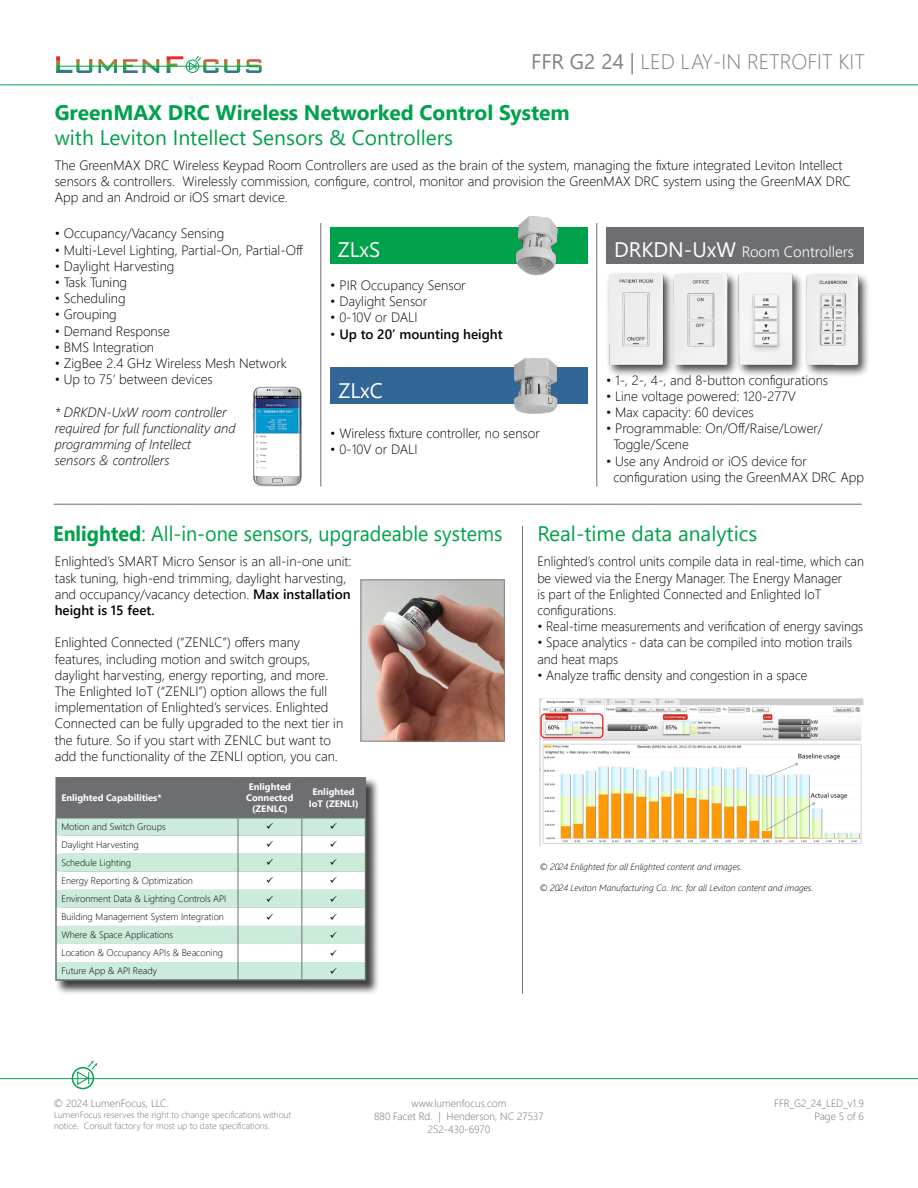
<style>
.page{position:relative;width:918px;height:1188px;background:#fff}
.page>*{position:absolute;margin:0;border:0;box-sizing:border-box;transform-origin:0 0}
.t1{font:21px "Segoe UI";color:#00a14b}
.t2{font:21px "Segoe UI";color:#00a14b;scale:.94 1}
.t3{font:700 21px "Segoe UI";color:#00a14b}
.t4{font:300 21px "Segoe UI";color:#808285}
.t5{font:21px "Segoe UI";color:#fff}
.t6{font:300 15px "Segoe UI";color:#fff}
.t7{font:300 13.5px/16.2px "Segoe UI";color:#000}
.t8{font:300 13.5px/16.2px "Segoe UI";color:#000;scale:.96 1}
.t9{font:italic 300 13.5px/16.2px "Segoe UI";color:#000}
.t10{font:600 13.5px "Segoe UI";color:#000}
.t11{font:300 10.5px/12.6px "Segoe UI";color:#6d6e71;text-align:center}
.t12{font:300 9.45px "Segoe UI";color:#000}
.t13{font:700 9.45px/11.2px "Segoe UI";color:#fff;text-align:center}
.t14{font:italic 300 9px "Segoe UI";color:#000}
.t15{font:300 9px/10.8px "Segoe UI";color:#6d6e71}
.s1{font-weight:400}
.s2{font-weight:400;font-size:21px}
.s3{font-weight:300}
.s4{font-weight:700}
.s5{font-weight:600}
</style>
<div class="page">
<svg style="left:56px;top:56px;width:36px;height:17px"></svg>
<svg style="left:98px;top:59px;width:19px;height:14px"></svg>
<svg style="left:123px;top:59px;width:36px;height:14px"></svg>
<svg style="left:167px;top:56px;width:16px;height:17px"></svg>
<svg style="left:246px;top:59px;width:16px;height:14px"></svg>
<div style="left:186px;top:60px;width:13px;height:13px;border:1px solid #00a14b;border-radius:50%"></div>
<hr style="left:57px;top:66px;width:200px;height:1px;background:#00a14b">
<svg style="left:189px;top:56px;width:51px;height:17px"></svg>
<hr style="left:0;top:1078px;width:918px;height:1px;background:#00a14b">
<div style="left:72px;top:1067px;width:22px;height:22px;border:2px solid #00a14b;border-radius:50%"></div>
<svg style="left:77px;top:1060px;width:20px;height:25px"></svg>
<hr style="left:1px;top:85px;width:917px;height:1px;background:#00a14b">
<div style="left:330px;top:227px;width:258px;height:37px;background:#00a14b"></div>
<div style="left:606px;top:227px;width:258px;height:37px;background:#6d6e71"></div>
<div style="left:330px;top:367px;width:258px;height:37px;background:#316696"></div>
<hr style="left:54px;top:504px;width:808px;height:1px;background:#6d6e71">
<hr style="left:321px;top:223px;width:1px;height:264px;background:#6d6e71">
<hr style="left:597px;top:223px;width:1px;height:264px;background:#6d6e71">
<img style="left:515px;top:216px;width:43px;height:60px">
<img style="left:514px;top:358px;width:44px;height:56px">
<div style="left:605px;top:271px;width:266px;height:106px;background:#000;opacity:.75"></div>
<img style="left:606px;top:274px;width:255px;height:91px">
<img style="left:252px;top:386px;width:50px;height:101px">
<hr style="left:522px;top:526px;width:1px;height:468px;background:#6d6e71">
<img style="left:363px;top:582px;width:140px;height:157px">
<div style="left:361px;top:580px;width:144px;height:161px;border:1px solid #808285"></div>
<div style="left:55px;top:777px;width:325px;height:218px;background:#000;opacity:.75"></div>
<hr style="left:55px;top:979px;width:183px;height:2px;background:#6d6e71">
<hr style="left:238px;top:979px;width:64px;height:2px;background:#6d6e71">
<hr style="left:302px;top:979px;width:64px;height:2px;background:#6d6e71">
<hr style="left:55px;top:777px;width:183px;height:1px;background:#6d6e71">
<hr style="left:238px;top:777px;width:64px;height:1px;background:#6d6e71">
<hr style="left:302px;top:777px;width:64px;height:1px;background:#6d6e71">
<img style="left:539px;top:698px;width:325px;height:148px">
<svg style="left:55px;top:778px;width:311px;height:201px"></svg>
<h1 class="t4" style="left:531px;top:42px;width:336px"><span class="s1">FFR G2 24 |</span> LED LAY-IN RETROFIT KIT</h1>
<h1 class="t3" style="left:55px;top:93px;width:516px">GreenMAX DRC Wireless Networked Control System</h1>
<h1 class="t1" style="left:55px;top:118px;width:400px">with Leviton Intellect Sensors &amp; Controllers</h1>
<p class="t7" style="left:55px;top:156px;width:798px">The GreenMAX DRC Wireless Keypad Room Controllers are used as the brain of the system, managing the fixture integrated Leviton Intellect sensors &amp; controllers. Wirelessly commission, configure, control, monitor and provision the GreenMAX DRC system using the GreenMAX DRC<br>App and an Android or iOS smart device.</p>
<h1 class="t5" style="left:338px;top:230px;width:44px">ZLxS</h1>
<p class="t6" style="left:614px;top:238px;width:241px"><span class="s2">DRKDN-UxW</span> Room Controllers</p>
<p class="t7" style="left:55px;top:224px;width:171px">• Occupancy/Vacancy Sensing</p>
<p class="t7" style="left:55px;top:240px;width:250px">• Multi-Level Lighting, Partial-On, Partial-Off</p>
<p class="t7" style="left:55px;top:257px;width:121px">• Daylight Harvesting</p>
<p class="t7" style="left:55px;top:273px;width:74px">• Task Tuning</p>
<p class="t7" style="left:55px;top:289px;width:72px">• Scheduling</p>
<p class="t7" style="left:55px;top:305px;width:64px">• Grouping</p>
<p class="t7" style="left:55px;top:321px;width:117px">• Demand Response</p>
<p class="t7" style="left:55px;top:338px;width:101px">• BMS Integration</p>
<p class="t7" style="left:55px;top:354px;width:234px">• ZigBee 2.4 GHz Wireless Mesh Network</p>
<p class="t7" style="left:55px;top:370px;width:160px">• Up to 75’ between devices</p>
<p class="t9" style="left:55px;top:402px;width:182px">* DRKDN-UxW room controller required for full functionality and programming of Intellect sensors &amp; controllers</p>
<p class="t7" style="left:330px;top:276px;width:137px">• PIR Occupancy Sensor</p>
<p class="t7" style="left:330px;top:292px;width:98px">• Daylight Sensor</p>
<p class="t7" style="left:330px;top:308px;width:89px">• 0-10V or DALI</p>
<p class="t10" style="left:330px;top:321px;width:174px"><span class="s3">•</span> Up to 20’ mounting height</p>
<p class="t7" style="left:606px;top:370px;width:224px">• 1-, 2-, 4-, and 8-button configurations</p>
<p class="t7" style="left:606px;top:387px;width:191px">• Line voltage powered: 120-277V</p>
<p class="t7" style="left:606px;top:403px;width:149px">• Max capacity: 60 devices</p>
<p class="t7" style="left:613px;top:419px;width:211px;text-indent:-7px">• Programmable: On/Off/Raise/Lower/<br>Toggle/Scene</p>
<p class="t7" style="left:613px;top:451px;width:252px;text-indent:-7px">• Use any Android or iOS device for configuration using the GreenMAX DRC App</p>
<h1 class="t5" style="left:338px;top:371px;width:46px">ZLxC</h1>
<p class="t7" style="left:330px;top:424px;width:211px">• Wireless fixture controller, no sensor</p>
<p class="t7" style="left:330px;top:440px;width:89px">• 0-10V or DALI</p>
<h1 class="t2" style="left:53px;top:514px;width:479px"><span class="s4">Enlighted</span>: All-in-one sensors, upgradeable systems</h1>
<p class="t7" style="left:55px;top:552px;width:298px">Enlighted’s SMART Micro Sensor is an all-in-one unit: task tuning, high-end trimming, daylight harvesting, and occupancy/vacancy detection. <span class="s5">Max installation height is 15 feet.</span></p>
<p class="t7" style="left:55px;top:633px;width:290px">Enlighted Connected (“ZENLC”) offers many features, including motion and switch groups, daylight harvesting, energy reporting, and more.<br>The Enlighted IoT (“ZENLI”) option allows the full implementation of Enlighted’s services. Enlighted Connected can be fully upgraded to the next tier in the future. So if you start with ZENLC but want to add the functionality of the ZENLI option, you can.</p>
<p class="t13" style="left:61px;top:791px;width:102px">Enlighted Capabilities*</p>
<p class="t13" style="left:246px;top:780px;width:49px">Enlighted<br>Connected (ZENLC)</p>
<p class="t13" style="left:309px;top:786px;width:51px">Enlighted<br>IoT (ZENLI)</p>
<p class="t12" style="left:61px;top:818px;width:106px">Motion and Switch Groups</p>
<p class="t12" style="left:61px;top:836px;width:79px">Daylight Harvesting</p>
<p class="t12" style="left:61px;top:854px;width:71px">Schedule Lighting</p>
<p class="t12" style="left:61px;top:872px;width:133px">Energy Reporting &amp; Optimization</p>
<p class="t12" style="left:61px;top:890px;width:167px">Environment Data &amp; Lighting Controls API</p>
<p class="t12" style="left:61px;top:908px;width:164px">Building Management System Integration</p>
<p class="t12" style="left:61px;top:926px;width:113px">Where &amp; Space Applications</p>
<p class="t12" style="left:61px;top:944px;width:163px">Location &amp; Occupancy APIs &amp; Beaconing</p>
<p class="t12" style="left:61px;top:962px;width:97px">Future App &amp; API Ready</p>
<h1 class="t1" style="left:537px;top:514px;width:222px">Real-time data analytics</h1>
<p class="t8" style="left:537px;top:552px;width:342px">Enlighted’s control units compile data in real-time, which can be viewed via the Energy Manager. The Energy Manager<br>is part of the Enlighted Connected and Enlighted IoT configurations.</p>
<p class="t8" style="left:537px;top:617px;width:341px">• Real-time measurements and verification of energy savings</p>
<p class="t8" style="left:537px;top:633px;width:329px">• Space analytics - data can be compiled into motion trails and heat maps</p>
<p class="t8" style="left:537px;top:666px;width:283px">• Analyze traffic density and congestion in a space</p>
<p class="t14" style="left:540px;top:858px;width:204px">© 2024 Enlighted for all Enlighted content and images.</p>
<p class="t14" style="left:540px;top:879px;width:275px">© 2024 Leviton Manufacturing Co. Inc. for all Leviton content and images.</p>
<p class="t11" style="left:374px;top:1096px;width:171px">www.lumenfocus.com<br>880 Facet Rd. | Henderson, NC 27537<br>252-430-6970</p>
<p class="t11" style="left:54px;top:1096px;width:117px">© 2024 LumenFocus, LLC.</p>
<p class="t15" style="left:54px;top:1109px;width:239px">LumenFocus reserves the right to change specifications without notice. Consult factory for most up to date specifications.</p>
<p class="t11" style="left:774px;top:1096px;width:91px;text-align:right">FFR_G2_24_LED_v1.9<br>Page 5 of 6</p>
</div>
